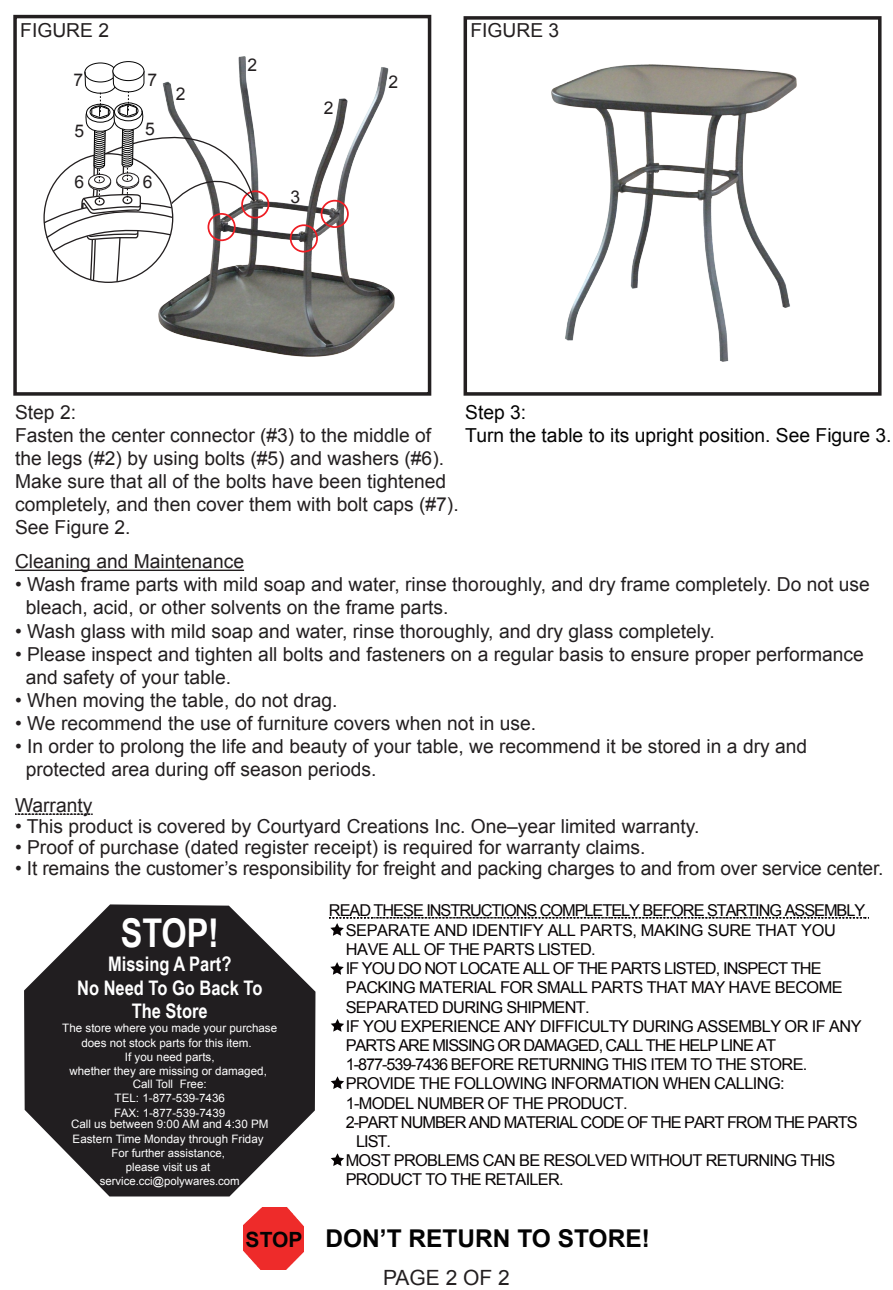
<style>
.page{position:relative;width:893px;height:1290px;background:#fff}
.page>*{position:absolute;margin:0;border:0;box-sizing:border-box;transform-origin:0 0}
.t1{font:700 39.73px "Arial Narrow";color:#fff}
.t2{font:700 24.5px "Arial";color:#030303}
.t3{font:21px "Arial";color:#231f20}
.t4{font:700 20.12px/23.6px "Arial Narrow";color:#fff;text-align:center}
.t5{font:19.25px/23.1px "Arial";color:#231f20}
.t6{font:19.25px/23.1px "Arial";color:#030303}
.t7{font:17.5px "Arial";color:#231f20}
.t8{font:16.28px "Arial";letter-spacing:-.045em;color:#070304}
.t9{font:16.28px "Arial";letter-spacing:-.065em;color:#070304}
.t10{font:16.28px "Arial";letter-spacing:-.02em;color:#070304}
.t11{font:11.55px/14.3px "Arial";color:#fff;text-align:center}
.t12{font:11.38px/14px "Arial";color:#fff;text-align:center}
.s1{font-size:21px}
</style>
<div class="page">
<img style="left:158px;top:57px;width:236px;height:300px">
<img style="left:243px;top:1207px;width:61px;height:62px">
<div style="left:13px;top:15px;width:418px;height:381px;border:4px solid #231f20"></div>
<div style="left:464px;top:16px;width:417px;height:380px;border:4px solid #231f20"></div>
<hr style="left:15px;top:570px;width:229px;height:1px;background:#231f20">
<div style="left:241px;top:190px;width:28px;height:28px;border:2px solid #ee1d23;border-radius:50%"></div>
<div style="left:321px;top:200px;width:28px;height:28px;border:2px solid #ee1d23;border-radius:50%"></div>
<div style="left:290px;top:224px;width:28px;height:28px;border:2px solid #ee1d23;border-radius:50%"></div>
<img style="left:551px;top:64px;width:245px;height:297px">
<div style="left:84px;top:63px;width:32px;height:19px;border:1px solid #030303;border-radius:50%"></div>
<div style="left:113px;top:62px;width:31px;height:19px;background:#fff;border-radius:50%"></div>
<div style="left:112px;top:61px;width:32px;height:20px;border:1px solid #030303;border-radius:50%"></div>
<svg style="left:43px;top:69px;width:214px;height:214px"></svg>
<svg style="left:24px;top:904px;width:291px;height:292px;fill:#211e20"></svg>
<svg style="left:329px;top:917px;width:540px;height:19px"></svg>
<svg style="left:330px;top:962px;width:14px;height:13px"></svg>
<svg style="left:331px;top:1019px;width:13px;height:13px"></svg>
<svg style="left:331px;top:1076px;width:13px;height:13px"></svg>
<svg style="left:331px;top:1153px;width:13px;height:13px"></svg>
<svg style="left:15px;top:813px;width:77px;height:2px"></svg>
<p class="t5" style="left:20px;top:19px;width:90px">FIGURE 2</p>
<p class="t5" style="left:471px;top:19px;width:90px">FIGURE 3</p>
<p class="t7" style="left:248px;top:53px;width:11px">2</p>
<p class="t7" style="left:73px;top:68px;width:11px">7</p>
<p class="t7" style="left:147px;top:69px;width:11px">7</p>
<p class="t7" style="left:176px;top:83px;width:11px">2</p>
<p class="t7" style="left:324px;top:96px;width:11px">2</p>
<p class="t7" style="left:388px;top:70px;width:11px">2</p>
<p class="t7" style="left:75px;top:119px;width:11px">5</p>
<p class="t7" style="left:145px;top:117px;width:11px">5</p>
<p class="t7" style="left:75px;top:171px;width:11px">6</p>
<p class="t7" style="left:143px;top:170px;width:11px">6</p>
<p class="t7" style="left:291px;top:185px;width:11px">3</p>
<p class="t5" style="left:15px;top:401px;width:445px">Step 2:<br>Fasten the center connector (#3) to the middle of the legs (#2) by using bolts (#5) and washers (#6).<br>Make sure that all of the bolts have been tightened completely, and then cover them with bolt caps (#7).<br>See Figure 2.</p>
<p class="t6" style="left:465px;top:401px;width:428px">Step 3:<br>Turn the table to its upright position. See Figure 3.</p>
<p class="t5" style="left:15px;top:550px;width:230px">Cleaning and Maintenance</p>
<p class="t5" style="left:26px;top:573px;width:846px;text-indent:-11px">• Wash frame parts with mild soap and water, rinse thoroughly, and dry frame completely. Do not use bleach, acid, or other solvents on the frame parts.</p>
<p class="t5" style="left:15px;top:619px;width:701px">• Wash glass with mild soap and water, rinse thoroughly, and dry glass completely.</p>
<p class="t5" style="left:26px;top:642px;width:840px;text-indent:-11px">• Please inspect and tighten all bolts and fasteners on a regular basis to ensure proper performance and safety of your table.</p>
<p class="t5" style="left:15px;top:689px;width:324px">• When moving the table, do not drag.</p>
<p class="t5" style="left:15px;top:712px;width:523px">• We recommend the use of furniture covers when not in use.</p>
<p class="t5" style="left:26px;top:735px;width:783px;text-indent:-11px">• In order to prolong the life and beauty of your table, we recommend it be stored in a dry and protected area during off season periods.</p>
<p class="t5" style="left:15px;top:794px;width:79px">Warranty</p>
<p class="t5" style="left:15px;top:815px;width:686px">• This product is covered by Courtyard Creations Inc. One–year limited warranty.</p>
<p class="t5" style="left:15px;top:836px;width:632px">• Proof of purchase (dated register receipt) is required for warranty claims.</p>
<p class="t5" style="left:15px;top:857px;width:870px">• It remains the customer’s responsibility for freight and packing charges to and from over service center.</p>
<h1 class="t1" style="left:121px;top:903px;width:99px">STOP!</h1>
<p class="t4" style="left:77px;top:951px;width:187px">Missing A Part?<br>No Need To Go Back To<br>The Store</p>
<p class="t11" style="left:62px;top:1021px;width:216px">The store where you made your purchase does not stock parts for this item.<br>If you need parts,<br>whether they are missing or damaged,</p>
<p class="t11" style="left:114px;top:1077px;width:113px">Call Toll Free:<br>TEL: 1-877-539-7436<br>FAX: 1-877-539-7439</p>
<p class="t11" style="left:71px;top:1117px;width:199px;text-align:left">Call us between 9:00 AM and 4:30 PM<br>Eastern Time Monday through Friday</p>
<p class="t12" style="left:100px;top:1146px;width:141px">For further assistance, please visit us at service.cci@polywares.com</p>
<p class="t9" style="left:329px;top:900px;width:538px">READ THESE INSTRUCTIONS COMPLETELY BEFORE STARTING ASSEMBLY</p>
<p class="t10" style="left:346px;top:919px;width:492px">SEPARATE AND IDENTIFY ALL PARTS, MAKING SURE THAT YOU</p>
<p class="t8" style="left:346px;top:939px;width:251px">HAVE ALL OF THE PARTS LISTED.</p>
<p class="t8" style="left:346px;top:958px;width:478px">IF YOU DO NOT LOCATE ALL OF THE PARTS LISTED, INSPECT THE</p>
<p class="t8" style="left:346px;top:977px;width:498px">PACKING MATERIAL FOR SMALL PARTS THAT MAY HAVE BECOME</p>
<p class="t8" style="left:346px;top:996px;width:245px">SEPARATED DURING SHIPMENT.</p>
<p class="t8" style="left:346px;top:1015px;width:517px">IF YOU EXPERIENCE ANY DIFFICULTY DURING ASSEMBLY OR IF ANY</p>
<p class="t9" style="left:346px;top:1035px;width:432px">PARTS ARE MISSING OR DAMAGED, CALL THE HELP LINE AT</p>
<p class="t8" style="left:346px;top:1054px;width:463px">1-877-539-7436 BEFORE RETURNING THIS ITEM TO THE STORE.</p>
<p class="t8" style="left:346px;top:1073px;width:440px">PROVIDE THE FOLLOWING INFORMATION WHEN CALLING:</p>
<p class="t8" style="left:346px;top:1092px;width:283px">1-MODEL NUMBER OF THE PRODUCT.</p>
<p class="t9" style="left:346px;top:1111px;width:513px">2-PART NUMBER AND MATERIAL CODE OF THE PART FROM THE PARTS</p>
<p class="t8" style="left:356px;top:1130px;width:36px">LIST.</p>
<p class="t8" style="left:346px;top:1150px;width:491px">MOST PROBLEMS CAN BE RESOLVED WITHOUT RETURNING THIS</p>
<p class="t8" style="left:346px;top:1169px;width:220px">PRODUCT TO THE RETAILER.</p>
<p class="t2" style="left:246px;top:1222px;width:406px"><span class="s1">STOP</span> DON’T RETURN TO STORE!</p>
<p class="t3" style="left:383px;top:1263px;width:128px">PAGE 2 OF 2</p>
</div>
